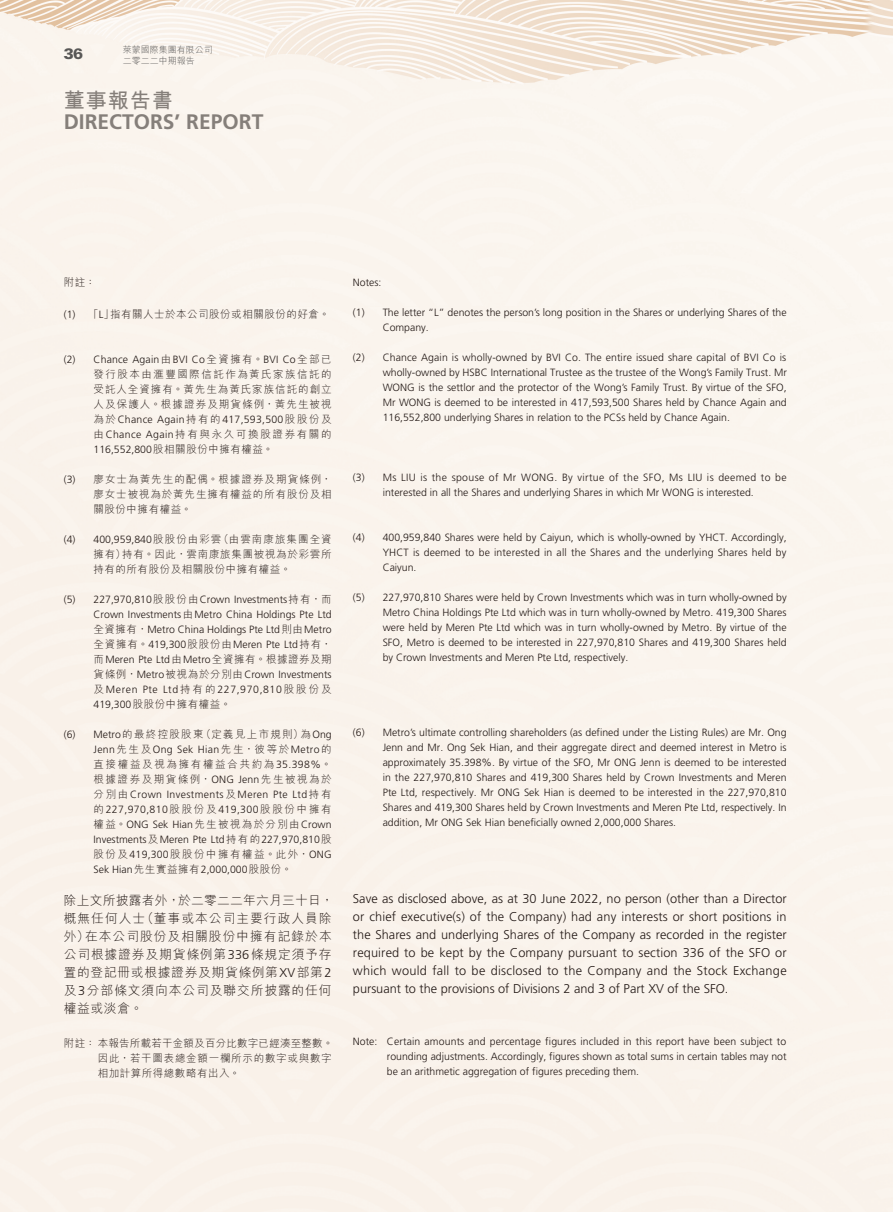
<style>
.page{position:relative;width:893px;height:1212px;background:#faf4ed}
.page>*{position:absolute;margin:0;border:0;box-sizing:border-box;transform-origin:0 0}
.t1{font:700 21px "Frutiger LT Std";color:#857f7a}
.t2{font:700 21px "M Hei HK";letter-spacing:.05em;color:#857f7a}
.t3{font:900 15px "Univers LT Std";color:#595857}
.t4{font:300 12.75px/18px "Frutiger LT Std";color:#231916;text-align:justify}
.t5{font:300 12.75px/18px "M Hei HK";letter-spacing:.07em;color:#231916}
.t6{font:300 10.5px/15px "Frutiger LT Std";color:#231916;text-align:justify}
.t7{font:300 10.5px/15px "M Hei HK";letter-spacing:.085em;color:#231916;text-align:justify}
.t8{font:300 10.5px/15px "M Hei HK";letter-spacing:.05em;color:#231916}
.t9{font:300 10.5px/15px "M Hei HK";letter-spacing:.16em;color:#231916}
.t10{font:300 10.5px "Frutiger LT Std";letter-spacing:.025em;color:#231916}
.t11{font:300 10.5px "Frutiger LT Std";letter-spacing:.03em;color:#231916}
.t12{font:300 10.5px "M Hei HK";letter-spacing:.125em;color:#231916}
.t13{font:300 10.5px "M Hei HK";letter-spacing:.145em;color:#231916}
.t14{font:300 9px/10.8px "M Hei HK";color:#595857}
.s1{font-family:"Frutiger LT Std"}
.s2{font-family:"M Hei HK"}
</style>
<div class="page">
<p class="t14" style="left:123px;top:44px;width:91px">萊蒙國際集團有限公司二零二二中期報告</p>
<h2 class="t3" style="left:64px;top:44px;width:21px">36</h2>
<h1 class="t2" style="left:64px;top:85px;width:111px">董事報告書</h1>
<h1 class="t1" style="left:64px;top:109px;width:201px">DIRECTORS’ REPORT</h1>
<p class="t7" style="left:64px;top:274px;width:34px">附註：</p>
<p class="t8" style="left:64px;top:307px;width:267px"><span class="s1">(1)</span> 「<span class="s1">L</span>」指有關人士於本公司股份或相關股份的好倉。</p>
<p class="t6" style="left:64px;top:352px;width:269px">(2) Chance Again<span class="s2">由</span>BVI Co<span class="s2">全資擁有。</span>BVI Co<span class="s2">全部已</span></p>
<p class="t7" style="left:94px;top:367px;width:240px">發行股本由滙豐國際信託作為黃氏家族信託的受託人全資擁有。黃先生為黃氏家族信託的創立人及保護人。根據證券及期貨條例，黃先生被視</p>
<p class="t10" style="left:94px;top:413px;width:240px"><span class="s2">為於</span>Chance Again<span class="s2">持有的</span>417,593,500<span class="s2">股股份及</span></p>
<p class="t9" style="left:94px;top:427px;width:240px">由<span class="s1">Chance Again</span>持有與永久可換股證券有關的</p>
<p class="t6" style="left:94px;top:442px;width:181px">116,552,800<span class="s2">股相關股份中擁有權益。</span></p>
<p class="t7" style="left:94px;top:472px;width:240px;text-indent:-30px"><span class="s1">(3)</span> 廖女士為黃先生的配偶。根據證券及期貨條例，廖女士被視為於黃先生擁有權益的所有股份及相關股份中擁有權益。</p>
<p class="t7" style="left:94px;top:532px;width:240px;text-indent:-30px"><span class="s1">(4) 400,959,840</span>股股份由彩雲（由雲南康旅集團全資擁有）持有。因此，雲南康旅集團被視為於彩雲所持有的所有股份及相關股份中擁有權益。</p>
<p class="t6" style="left:94px;top:592px;width:240px;text-indent:-30px">(5) 227,970,810<span class="s2">股股份由</span>Crown Investments<span class="s2">持有，而</span>Crown Investments<span class="s2">由</span>Metro China Holdings Pte Ltd<span class="s2">全資擁有，</span>Metro China Holdings Pte Ltd<span class="s2">則由</span>Metro<span class="s2">全資擁有。</span>419,300<span class="s2">股股份由</span>Meren Pte Ltd<span class="s2">持有，而</span>Meren Pte Ltd<span class="s2">由</span>Metro<span class="s2">全資擁有。根據證券及期貨條例，</span>Metro<span class="s2">被視為於分別由</span>Crown Investments<span class="s2">及</span> Meren Pte Ltd <span class="s2">持有的</span> 227,970,810 <span class="s2">股股份及</span></p>
<p class="t8" style="left:94px;top:697px;width:139px"><span class="s1">419,300</span>股股份中擁有權益。</p>
<p class="t12" style="left:64px;top:729px;width:269px"><span class="s1">(6) Metro</span>的最終控股股東（定義見上市規則）為<span class="s1">Ong</span></p>
<p class="t11" style="left:94px;top:744px;width:240px">Jenn<span class="s2">先生及</span>Ong Sek Hian<span class="s2">先生，彼等於</span>Metro<span class="s2">的</span></p>
<p class="t9" style="left:94px;top:757px;width:240px">直接權益及視為擁有權益合共約為<span class="s1">35.398%</span>。根據證券及期貨條例，<span class="s1">ONG Jenn</span>先生被視為於</p>
<p class="t6" style="left:94px;top:787px;width:240px"><span class="s2">分別由</span>Crown Investments <span class="s2">及</span>Meren Pte Ltd<span class="s2">持有的</span>227,970,810<span class="s2">股股份及</span>419,300<span class="s2">股股份中擁有權益。</span>ONG Sek Hian<span class="s2">先生被視為於分別由</span>Crown Investments<span class="s2">及</span>Meren Pte Ltd<span class="s2">持有的</span>227,970,810<span class="s2">股</span></p>
<p class="t13" style="left:94px;top:849px;width:240px">股份及<span class="s1">419,300</span>股股份中擁有權益。此外，<span class="s1">ONG</span></p>
<p class="t6" style="left:94px;top:862px;width:200px">Sek Hian<span class="s2">先生實益擁有</span>2,000,000<span class="s2">股股份。</span></p>
<p class="t5" style="left:64px;top:891px;width:271px">除上文所披露者外，於二零二二年六月三十日，概無任何人士（董事或本公司主要行政人員除外）在本公司股份及相關股份中擁有記錄於本公司根據證券及期貨條例第<span class="s1">336</span>條規定須予存置的登記冊或根據證券及期貨條例第<span class="s1">XV</span>部第<span class="s1">2</span>及<span class="s1">3</span>分部條文須向本公司及聯交所披露的任何權益或淡倉。</p>
<p class="t8" style="left:98px;top:1035px;width:237px;text-indent:-34px">附註：本報告所載若干金額及百分比數字已經湊至整數。因此，若干圖表總金額一欄所示的數字或與數字相加計算所得總數略有出入。</p>
<p class="t6" style="left:353px;top:275px;width:30px">Notes:</p>
<p class="t6" style="left:383px;top:305px;width:405px;text-indent:-30px">(1) The letter “L” denotes the person’s long position in the Shares or underlying Shares of the<br>Company.</p>
<p class="t6" style="left:383px;top:350px;width:406px;text-indent:-30px">(2) Chance Again is wholly-owned by BVI Co. The entire issued share capital of BVI Co is wholly-owned by HSBC International Trustee as the trustee of the Wong’s Family Trust. Mr WONG is the settlor and the protector of the Wong’s Family Trust. By virtue of the SFO, Mr WONG is deemed to be interested in 417,593,500 Shares held by Chance Again and 116,552,800 underlying Shares in relation to the PCSs held by Chance Again.</p>
<p class="t6" style="left:353px;top:470px;width:435px;text-align:center">(3) Ms LIU is the spouse of Mr WONG. By virtue of the SFO, Ms LIU is deemed to be interested in all the Shares and underlying Shares in which Mr WONG is interested.</p>
<p class="t6" style="left:383px;top:530px;width:405px;text-indent:-30px">(4) 400,959,840 Shares were held by Caiyun, which is wholly-owned by YHCT. Accordingly, YHCT is deemed to be interested in all the Shares and the underlying Shares held by Caiyun.</p>
<p class="t6" style="left:383px;top:590px;width:405px;text-indent:-30px">(5) 227,970,810 Shares were held by Crown Investments which was in turn wholly-owned by Metro China Holdings Pte Ltd which was in turn wholly-owned by Metro. 419,300 Shares were held by Meren Pte Ltd which was in turn wholly-owned by Metro. By virtue of the SFO, Metro is deemed to be interested in 227,970,810 Shares and 419,300 Shares held by Crown Investments and Meren Pte Ltd, respectively.</p>
<p class="t6" style="left:383px;top:725px;width:405px;text-indent:-30px">(6) Metro’s ultimate controlling shareholders (as defined under the Listing Rules) are Mr. Ong Jenn and Mr. Ong Sek Hian, and their aggregate direct and deemed interest in Metro is approximately 35.398%. By virtue of the SFO, Mr ONG Jenn is deemed to be interested in the 227,970,810 Shares and 419,300 Shares held by Crown Investments and Meren Pte Ltd, respectively. Mr ONG Sek Hian is deemed to be interested in the 227,970,810<br>Shares and 419,300 Shares held by Crown Investments and Meren Pte Ltd, respectively. In addition, Mr ONG Sek Hian beneficially owned 2,000,000 Shares.</p>
<p class="t4" style="left:353px;top:890px;width:435px">Save as disclosed above, as at 30 June 2022, no person (other than a Director or chief executive(s) of the Company) had any interests or short positions in the Shares and underlying Shares of the Company as recorded in the register required to be kept by the Company pursuant to section 336 of the SFO or which would fall to be disclosed to the Company and the Stock Exchange pursuant to the provisions of Divisions 2 and 3 of Part XV of the SFO.</p>
<p class="t6" style="left:387px;top:1034px;width:401px;text-indent:-34px">Note: Certain amounts and percentage figures included in this report have been subject to rounding adjustments. Accordingly, figures shown as total sums in certain tables may not be an arithmetic aggregation of figures preceding them.</p>
</div>
